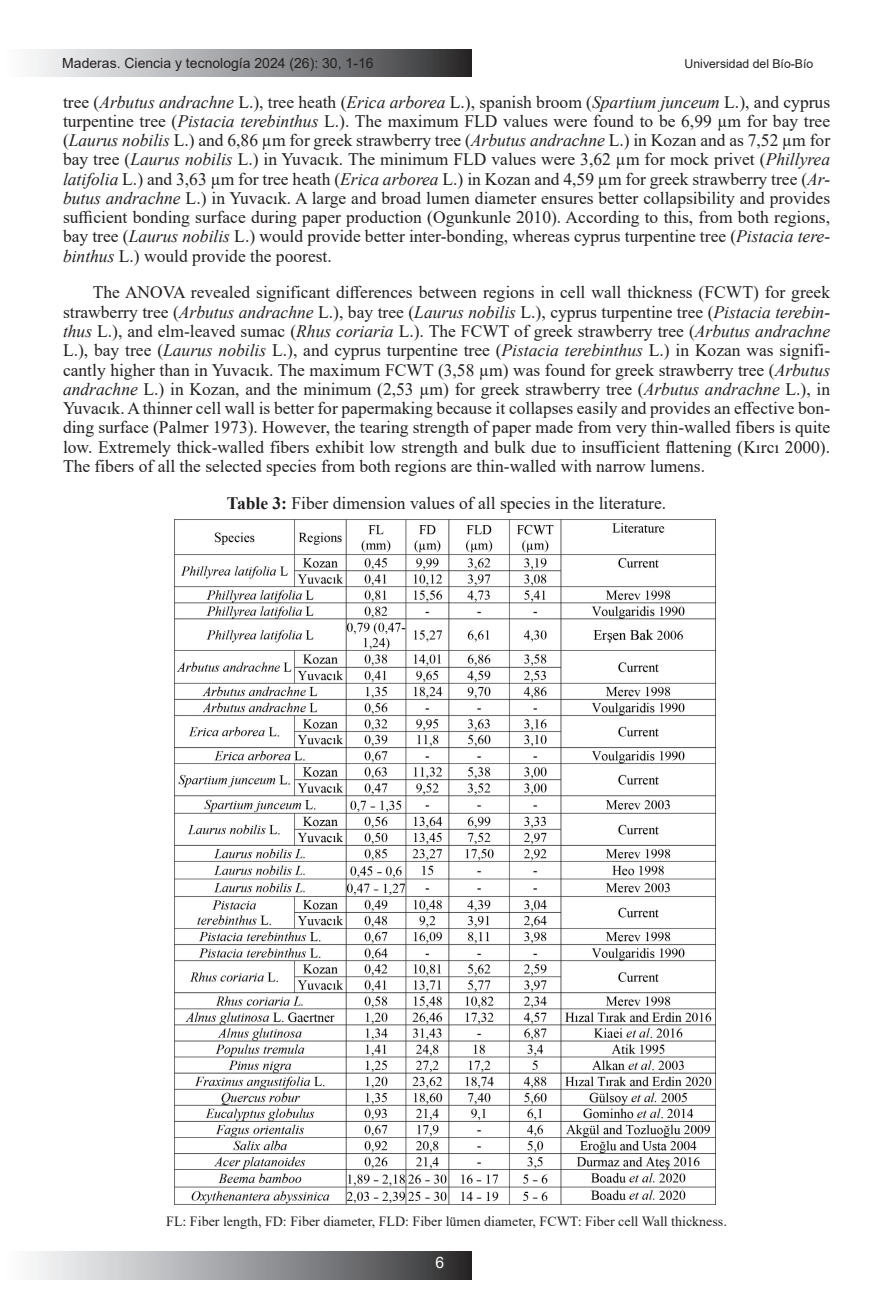
<style>
.page{position:relative;width:893px;height:1315px;background:#fff}
.page>*{position:absolute;margin:0;border:0;box-sizing:border-box;transform-origin:0 0}
.No_Spacing{font:17.5px/19.2px "Times New Roman";color:#231f20;text-align:justify}
.t1{font:15.75px "Arial";color:#fff}
.No_Spacing-2{font:14px "Times New Roman";color:#231f20}
.t2{font:14px "Arial";color:#231f20}
.t3{font:12.25px "Arial";color:#231f20}
.s1{font-style:italic}
.s2{font-weight:700}
</style>
<div class="page">
<div style="left:0;top:49px;width:471px;height:28px;background:linear-gradient(to right,#fff,#333436)"></div>
<div style="left:0;top:1252px;width:471px;height:27px;background:linear-gradient(to right,#fff,#333436)"></div>
<img style="left:175px;top:520px;width:541px;height:684px">
<p class="t2" style="left:62px;top:53px;width:313px">Maderas. Ciencia y tecnología 2024 (26): 30, 1-16</p>
<p class="t3" style="left:685px;top:56px;width:130px">Universidad del Bío-Bío</p>
<p class="No_Spacing" style="left:63px;top:92px;width:769px">tree (<span class="s1">Arbutus andrachne</span> L.), tree heath (<span class="s1">Erica arborea</span> L.), spanish broom (<span class="s1">Spartium junceum</span> L.), and cyprus turpentine tree (<span class="s1">Pistacia terebinthus</span> L.). The maximum FLD values were found to be 6,99 µm for bay tree (<span class="s1">Laurus nobilis</span> L.) and 6,86 µm for greek strawberry tree (<span class="s1">Arbutus andrachne</span> L.) in Kozan and as 7,52 µm for bay tree (<span class="s1">Laurus nobilis</span> L.) in Yuvacık. The minimum FLD values were 3,62 µm for mock privet (<span class="s1">Phillyrea latifolia</span> L.) and 3,63 µm for tree heath (<span class="s1">Erica arborea</span> L.) in Kozan and 4,59 µm for greek strawberry tree (<span class="s1">Ar&shy;butus andrachne</span> L.) in Yuvacık. A large and broad lumen diameter ensures better collapsibility and provides sufficient bonding surface during paper production (Ogunkunle 2010). According to this, from both regions, bay tree (<span class="s1">Laurus nobilis</span> L.) would provide better inter-bonding, whereas cyprus turpentine tree (<span class="s1">Pistacia tere&shy;binthus</span> L.) would provide the poorest.</p>
<p class="No_Spacing" style="left:63px;top:282px;width:769px;text-indent:30px">The ANOVA revealed significant differences between regions in cell wall thickness (FCWT) for greek strawberry tree (<span class="s1">Arbutus andrachne</span> L.), bay tree (<span class="s1">Laurus nobilis</span> L.), cyprus turpentine tree (<span class="s1">Pistacia terebin&shy;thus</span> L.), and elm-leaved sumac (<span class="s1">Rhus coriaria</span> L.). The FCWT of greek strawberry tree (<span class="s1">Arbutus andrachne </span>L.), bay tree (<span class="s1">Laurus nobilis</span> L.), and cyprus turpentine tree (<span class="s1">Pistacia terebinthus</span> L.) in Kozan was signifi&shy;cantly higher than in Yuvacık. The maximum FCWT (3,58 µm) was found for greek strawberry tree (<span class="s1">Arbutus andrachne</span> L.) in Kozan, and the minimum (2,53 µm) for greek strawberry tree (<span class="s1">Arbutus andrachne</span> L.), in Yuvacık. A thinner cell wall is better for papermaking because it collapses easily and provides an effective bon&shy;ding surface (Palmer 1973). However, the tearing strength of paper made from very thin-walled fibers is quite low. Extremely thick-walled fibers exhibit low strength and bulk due to insufficient flattening (Kırcı 2000).<br>The fibers of all the selected species from both regions are thin-walled with narrow lumens.</p>
<p class="No_Spacing" style="left:227px;top:492px;width:441px"><span class="s2">Table 3:</span> Fiber dimension values of all species in the literature.</p>
<p class="No_Spacing-2" style="left:166px;top:1211px;width:562px">FL: Fiber length, FD: Fiber diameter, FLD: Fiber lümen diameter, FCWT: Fiber cell Wall thickness.</p>
<p class="t1" style="left:435px;top:1252px;width:10px">6</p>
</div>
